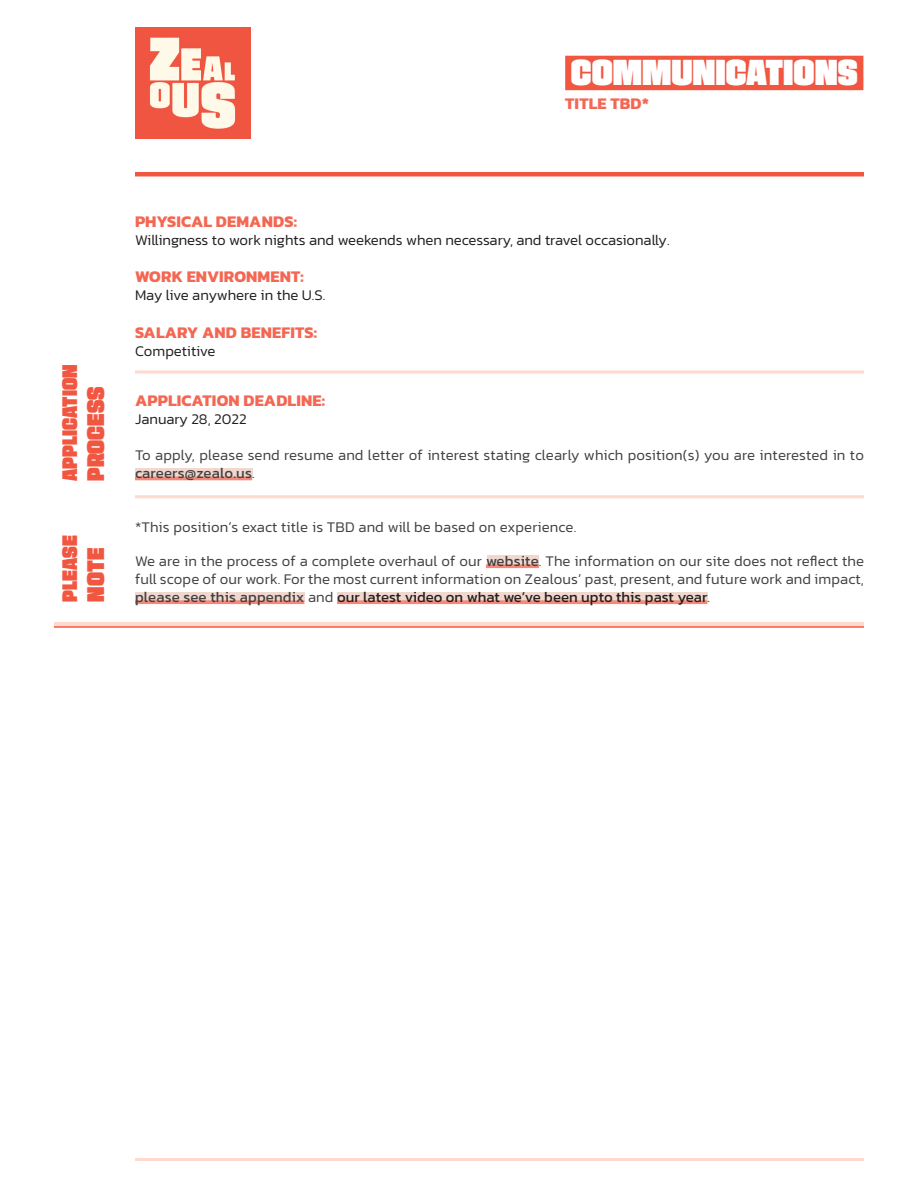
<style>
.page{position:relative;width:918px;height:1188px;background:#fff}
.page>*{position:absolute;margin:0;border:0;box-sizing:border-box;transform-origin:0 0}
.t1{font:900 36px "Culver BETA";color:#fff}
.t2{font:900 24px "Culver BETA";color:#f15640}
.t3{font:900 21px "Culver BETA";color:#f15640}
.t4{font:700 16.5px "Kanit";letter-spacing:.01em;color:#f36753}
.t5{font:300 15px/18px "Kanit";letter-spacing:.01em;color:#414042}
.t6{font:300 15px "Kanit";color:#231f20}
.s1{font-weight:400}
.s2{font-weight:400;color:#231f20}
</style>
<div class="page">
<div style="left:135px;top:468px;width:117px;height:9px;background:#f0d8ce"></div>
<hr style="left:135px;top:477px;width:117px;height:3px;background:#f58979">
<img style="left:135px;top:27px;width:116px;height:111px">
<hr style="left:135px;top:172px;width:729px;height:4px;background:#f15640">
<hr style="left:135px;top:371px;width:729px;height:3px;background:#ffd8ce">
<hr style="left:135px;top:495px;width:729px;height:3px;background:#ffd8ce">
<hr style="left:135px;top:1158px;width:729px;height:3px;background:#ffd8ce">
<div style="left:135px;top:592px;width:170px;height:9px;background:#f0d8ce"></div>
<div style="left:338px;top:592px;width:370px;height:9px;background:#f0d8ce"></div>
<div style="left:487px;top:556px;width:51px;height:9px;background:#f0d8ce"></div>
<svg style="left:486px;top:564px;width:53px;height:4px"></svg>
<svg style="left:135px;top:600px;width:169px;height:4px"></svg>
<svg style="left:337px;top:600px;width:370px;height:4px"></svg>
<hr style="left:54px;top:622px;width:810px;height:4px;background:#ffd8ce">
<hr style="left:54px;top:626px;width:810px;height:2px;background:#f15640">
<div style="left:565px;top:56px;width:298px;height:34px;background:#f15640"></div>
<h1 class="t1" style="left:571px;top:50px;width:288px">COMMUNICATIONS</h1>
<p class="t4" style="left:565px;top:91px;width:86px">TITLE TBD*</p>
<h3 class="t3" style="left:57px;top:481px;width:118px;rotate:-90deg">APPLICATION</h3>
<h2 class="t2" style="left:81px;top:481px;width:96px;rotate:-90deg">PROCESS</h2>
<h3 class="t3" style="left:57px;top:602px;width:68px;rotate:-90deg">PLEASE</h3>
<h2 class="t2" style="left:81px;top:602px;width:55px;rotate:-90deg">NOTE</h2>
<p class="t4" style="left:135px;top:208px;width:163px">PHYSICAL DEMANDS:</p>
<p class="t6" style="left:135px;top:229px;width:536px">Willingness to work nights and weekends when necessary, and travel occasionally.</p>
<p class="t4" style="left:135px;top:264px;width:170px">WORK ENVIRONMENT:</p>
<p class="t6" style="left:135px;top:285px;width:192px">May live anywhere in the U.S.</p>
<p class="t4" style="left:135px;top:319px;width:184px">SALARY AND BENEFITS:</p>
<p class="t6" style="left:135px;top:340px;width:82px">Competitive</p>
<p class="t4" style="left:135px;top:388px;width:192px">APPLICATION DEADLINE:</p>
<p class="t6" style="left:135px;top:409px;width:113px">January 28, 2022</p>
<p class="t5" style="left:135px;top:446px;width:731px">To apply, please send resume and letter of interest stating clearly which position(s) you are interested in to <span class="s1">careers@zealo.us</span>.</p>
<p class="t5" style="left:135px;top:517px;width:443px">*This position’s exact title is TBD and will be based on experience.</p>
<p class="t5" style="left:135px;top:552px;width:730px;text-align:justify">We are in the process of a complete overhaul of our <span class="s1">website</span>. The information on our site does not reflect the full scope of our work. For the most current information on Zealous’ past, present, and future work and impact, <span class="s1">please see this appendix</span> and <span class="s2">our latest video on what we’ve been upto this past year</span>.</p>
</div>
